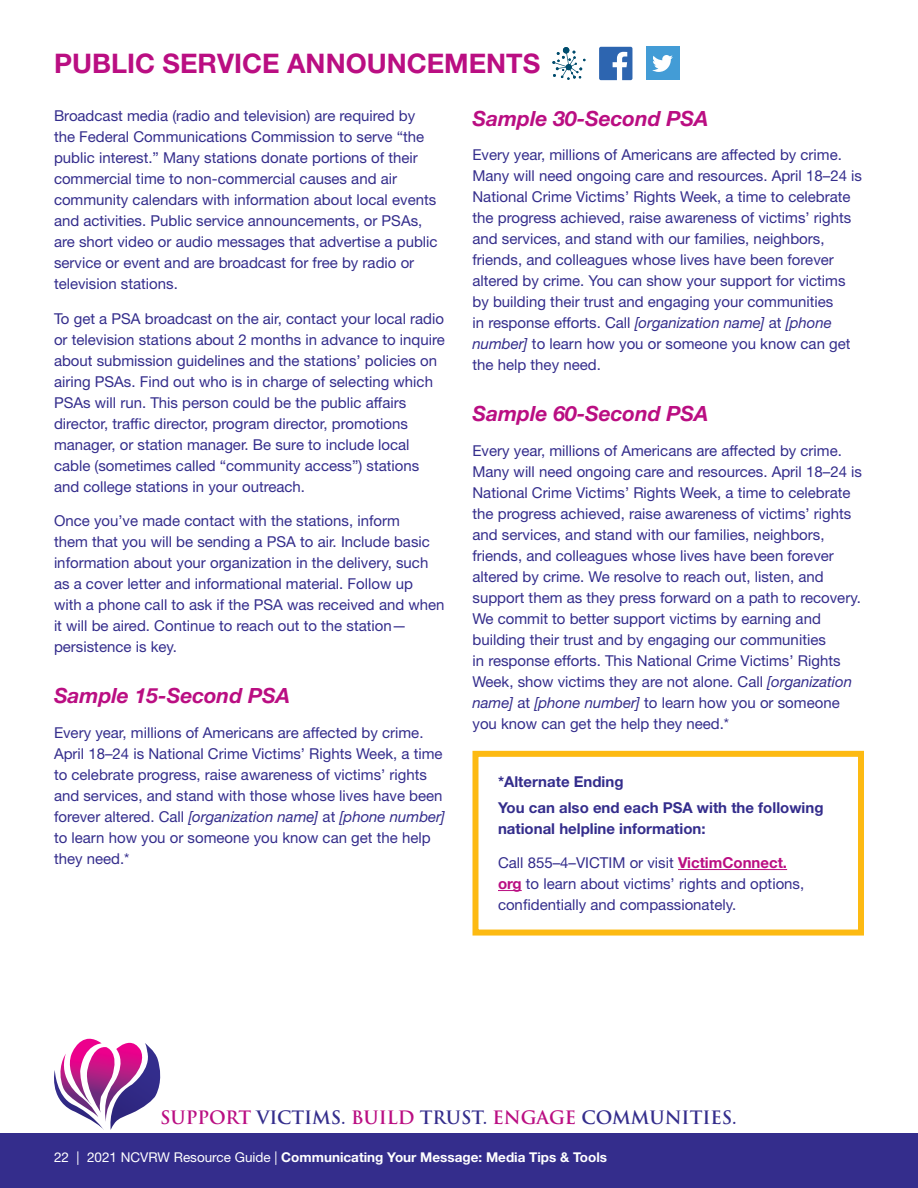
<style>
.page{position:relative;width:918px;height:1188px;background:#fff}
.page>*{position:absolute;margin:0;border:0;box-sizing:border-box;transform-origin:0 0}
.L1_Head{font:700 27px "Helvetica Neue LT Std";color:#ba0e82}
.L2_Head{font:italic 700 21px "Helvetica Neue LT Std";color:#ba0e82}
.t1{font:700 18px "Trajan Pro";letter-spacing:-.005em;color:#342d8c}
.Body_text{font:15px/21px "Helvetica Neue LT Std";color:#342d8c}
.Body_text-2{font:700 15px/21px "Helvetica Neue LT Std";color:#342d8c}
.Body_text_-_less_spa{font:700 15px "Helvetica Neue LT Std";color:#342d8c}
.t2{font:700 13.5px "Helvetica Neue LT Std";color:#fff}
.s1{font-style:italic}
.s2{font-family:"Helvetica Neue";font-weight:700;color:#ba0e82}
.s3{color:#ba0e82}
.s4{font-weight:400}
</style>
<div class="page">
<div style="left:0;top:1133px;width:918px;height:55px;background:#342d8c"></div>
<svg style="left:54px;top:1039px;width:107px;height:91px"></svg>
<hr style="left:678px;top:869px;width:109px;height:1px;background:#ba0e82">
<svg style="left:498px;top:890px;width:24px;height:1px"></svg>
<div style="left:472px;top:751px;width:392px;height:185px;border:6px solid #fdba12"></div>
<svg style="left:599px;top:47px;width:33px;height:33px"></svg>
<div style="left:646px;top:47px;width:33px;height:33px;background:#439cd6"></div>
<svg style="left:652px;top:55px;width:21px;height:17px"></svg>
<svg style="left:552px;top:47px;width:33px;height:33px"></svg>
<p class="L1_Head" style="left:54px;top:47px;width:488px">PUBLIC SERVICE ANNOUNCEMENTS</p>
<p class="Body_text" style="left:54px;top:105px;width:385px">Broadcast media (radio and television) are required by the Federal Communications Commission to serve “the public interest.” Many stations donate portions of their commercial time to non-commercial causes and air community calendars with information about local events and activities. Public service announcements, or PSAs, are short video or audio messages that advertise a public service or event and are broadcast for free by radio or television stations.</p>
<p class="Body_text" style="left:54px;top:308px;width:392px">To get a PSA broadcast on the air, contact your local radio or television stations about 2 months in advance to inquire about submission guidelines and the stations’ policies on airing PSAs. Find out who is in charge of selecting which PSAs will run. This person could be the public affairs director, traffic director, program director, promotions manager, or station manager. Be sure to include local cable (sometimes called “community access”) stations and college stations in your outreach.</p>
<p class="Body_text" style="left:54px;top:510px;width:392px">Once you’ve made contact with the stations, inform<br>them that you will be sending a PSA to air. Include basic information about your organization in the delivery, such as a cover letter and informational material. Follow up<br>with a phone call to ask if the PSA was received and when it will be aired. Continue to reach out to the station— persistence is key.</p>
<p class="L2_Head" style="left:54px;top:683px;width:238px">Sample 15-Second PSA</p>
<p class="Body_text" style="left:54px;top:722px;width:393px">Every year, millions of Americans are affected by crime.<br>April 18–24 is National Crime Victims’ Rights Week, a time to celebrate progress, raise awareness of victims’ rights and services, and stand with those whose lives have been forever altered. Call <span class="s1">[organization name]</span> at <span class="s1">[phone number] </span>to learn how you or someone you know can get the help they need.*</p>
<p class="L2_Head" style="left:472px;top:105px;width:238px">Sample 30-Second PSA</p>
<p class="Body_text" style="left:472px;top:144px;width:391px">Every year, millions of Americans are affected by crime.<br>Many will need ongoing care and resources. April 18–24 is National Crime Victims’ Rights Week, a time to celebrate the progress achieved, raise awareness of victims’ rights and services, and stand with our families, neighbors, friends, and colleagues whose lives have been forever altered by crime. You can show your support for victims by building their trust and engaging your communities<br>in response efforts. Call <span class="s1">[organization name]</span> at <span class="s1">[phone number]</span> to learn how you or someone you know can get the help they need.</p>
<p class="L2_Head" style="left:472px;top:401px;width:238px">Sample 60-Second PSA</p>
<p class="Body_text" style="left:472px;top:440px;width:391px">Every year, millions of Americans are affected by crime.<br>Many will need ongoing care and resources. April 18–24 is National Crime Victims’ Rights Week, a time to celebrate the progress achieved, raise awareness of victims’ rights and services, and stand with our families, neighbors, friends, and colleagues whose lives have been forever altered by crime. We resolve to reach out, listen, and support them as they press forward on a path to recovery.<br>We commit to better support victims by earning and building their trust and by engaging our communities<br>in response efforts. This National Crime Victims’ Rights Week, show victims they are not alone. Call <span class="s1">[organization name]</span> at <span class="s1">[phone number]</span> to learn how you or someone you know can get the help they need.*</p>
<p class="Body_text_-_less_spa" style="left:498px;top:772px;width:127px">*Alternate Ending</p>
<p class="Body_text-2" style="left:498px;top:796px;width:327px">You can also end each PSA with the following national helpline information:</p>
<p class="Body_text" style="left:498px;top:852px;width:308px">Call 855–4–VICTIM or visit <span class="s2">VictimConnect. org</span> to learn about victims’ rights and options, confidentially and compassionately.</p>
<p class="t1" style="left:160px;top:1106px;width:578px"><span class="s3">SUPPORT</span> VICTIMS. <span class="s3">BUILD</span> TRUST. <span class="s3">ENGAGE</span> COMMUNITIES.</p>
<p class="t2" style="left:54px;top:1148px;width:555px"><span class="s4">22 | 2021 NCVRW Resource Guide |</span> Communicating Your Message: Media Tips &amp; Tools</p>
</div>
